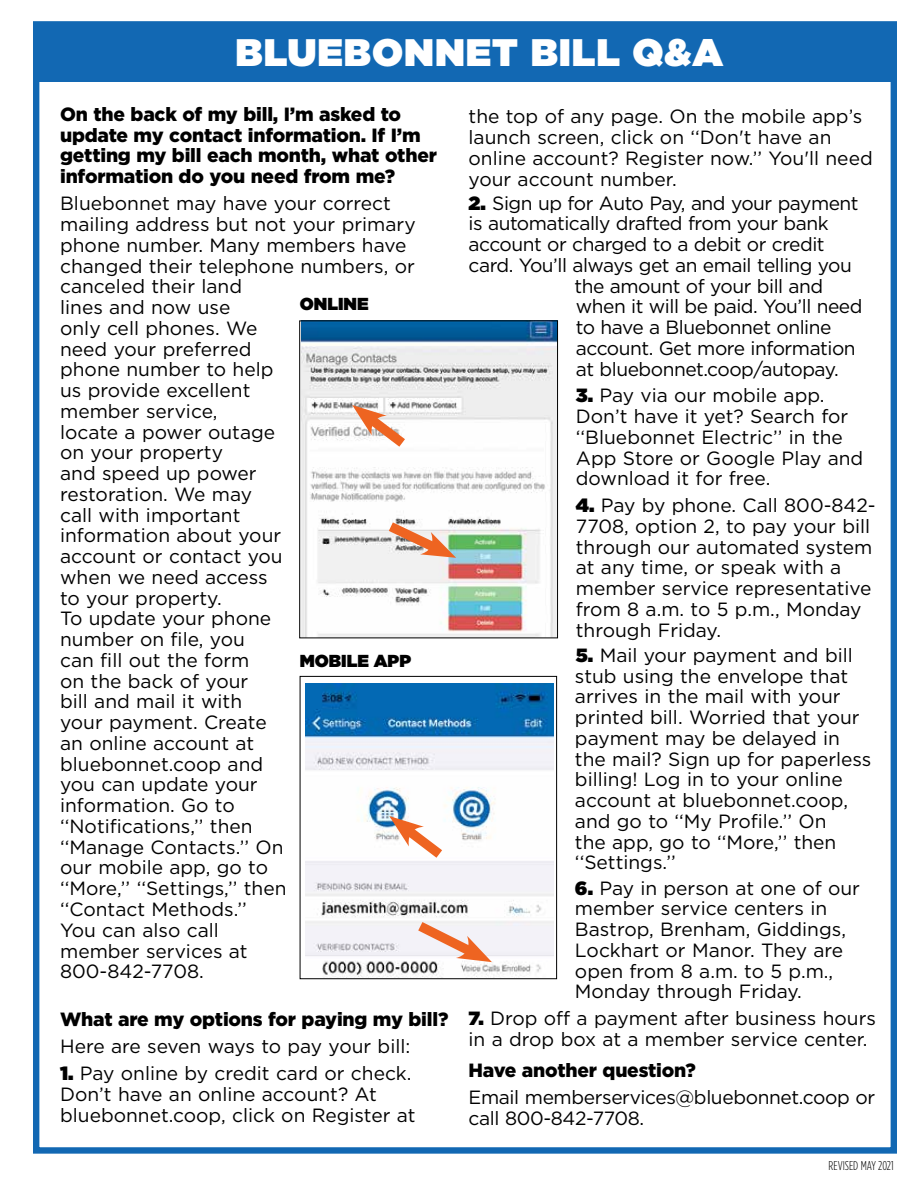
<style>
.page{position:relative;width:918px;height:1188px;background:#fff}
.page>*{position:absolute;margin:0;border:0;box-sizing:border-box;transform-origin:0 0}
.t1{font:900 38.4px "Gotham";letter-spacing:.025em;color:#fff}
.t2{font:19.2px/20.7px "Gotham";color:#000}
.t3{font:19.2px "Gotham";letter-spacing:-.025em;color:#000}
.t4{font:900 19.2px/20.7px "Gotham";letter-spacing:-.01em;color:#000}
.t5{font:19.2px/20.7px "Gotham";letter-spacing:-.02em;color:#000}
.t6{font:900 17.4px "Gotham";color:#000}
.t7{font:300 12.75px "Gotham Condensed";color:#000}
.s1{font-weight:900}
</style>
<div class="page">
<div style="left:33px;top:21px;width:864px;height:1133px;border:6px solid #1268b3"></div>
<div style="left:38px;top:24px;width:856px;height:58px;background:#1268b3"></div>
<img style="left:302px;top:322px;width:254px;height:314px">
<div style="left:299px;top:320px;width:259px;height:318px;border:1px solid #000"></div>
<svg style="left:378px;top:514px;width:78px;height:48px"></svg>
<img style="left:306px;top:683px;width:248px;height:294px">
<div style="left:300px;top:676px;width:257px;height:303px;border:1px solid #000"></div>
<svg style="left:389px;top:815px;width:63px;height:52px"></svg>
<svg style="left:408px;top:914px;width:84px;height:52px"></svg>
<svg style="left:352px;top:404px;width:63px;height:52px"></svg>
<h1 class="t1" style="left:236px;top:25px;width:489px">BLUEBONNET BILL Q&amp;A</h1>
<p class="t4" style="left:60px;top:104px;width:378px">On the back of my bill, I’m asked to update my contact information. If I’m getting my bill each month, what other information do you need from me?</p>
<p class="t2" style="left:60px;top:193px;width:357px">Bluebonnet may have your correct mailing address but not your primary phone number. Many members have changed their telephone numbers, or canceled their land<br>lines and now use<br>only cell phones. We<br>need your preferred<br>phone number to help<br>us provide excellent<br>member service,<br>locate a power outage<br>on your property<br>and speed up power<br>restoration. We may<br>call with important<br>information about your<br>account or contact you<br>when we need access<br>to your property.<br>To update your phone<br>number on file, you<br>can fill out the form<br>on the back of your<br>bill and mail it with<br>your payment. Create<br>an online account at bluebonnet.coop and<br>you can update your<br>information. Go to<br>‘‘Notifications,’’ then<br>‘‘Manage Contacts.’’ On<br>our mobile app, go to<br>‘‘More,’’ ‘‘Settings,’’ then<br>‘‘Contact Methods.’’<br>You can also call<br>member services at<br>800-842-7708.</p>
<p class="t4" style="left:60px;top:1009px;width:390px">What are my options for paying my bill?</p>
<p class="t2" style="left:60px;top:1036px;width:352px">Here are seven ways to pay your bill:</p>
<p class="t2" style="left:60px;top:1063px;width:357px"><span class="s1">1.</span> Pay online by credit card or check.<br>Don’t have an online account? At bluebonnet.coop, click on Register at</p>
<p class="t6" style="left:300px;top:291px;width:70px">ONLINE</p>
<p class="t6" style="left:300px;top:648px;width:113px">MOBILE APP</p>
<p class="t2" style="left:469px;top:106px;width:406px">the top of any page. On the mobile app’s launch screen, click on ‘‘Don't have an online account? Register now.’’ You'll need your account number.</p>
<p class="t3" style="left:469px;top:190px;width:392px"><span class="s1">2.</span> Sign up for Auto Pay, and your payment</p>
<p class="t3" style="left:469px;top:211px;width:362px">is automatically drafted from your bank</p>
<p class="t3" style="left:469px;top:232px;width:358px">account or charged to a debit or credit</p>
<p class="t3" style="left:469px;top:253px;width:385px">card. You’ll always get an email telling you</p>
<p class="t3" style="left:575px;top:273px;width:250px">the amount of your bill and</p>
<p class="t3" style="left:576px;top:294px;width:288px">when it will be paid. You’ll need</p>
<p class="t3" style="left:576px;top:315px;width:257px">to have a Bluebonnet online</p>
<p class="t3" style="left:576px;top:336px;width:281px">account. Get more information</p>
<p class="t3" style="left:576px;top:357px;width:264px">at bluebonnet.coop/autopay.</p>
<p class="t2" style="left:576px;top:385px;width:289px"><span class="s1">3.</span> Pay via our mobile app.<br>Don’t have it yet? Search for ‘‘Bluebonnet Electric’’ in the<br>App Store or Google Play and download it for free.</p>
<p class="t2" style="left:576px;top:495px;width:301px"><span class="s1">4.</span> Pay by phone. Call 800-842-<br>7708, option 2, to pay your bill through our automated system at any time, or speak with a member service representative from 8 a.m. to 5 p.m., Monday through Friday.</p>
<p class="t2" style="left:575px;top:644px;width:298px"><span class="s1">5.</span> Mail your payment and bill stub using the envelope that arrives in the mail with your printed bill. Worried that your payment may be delayed in the mail? Sign up for paperless billing! Log in to your online account at bluebonnet.coop, and go to ‘‘My Profile.’’ On<br>the app, go to ‘‘More,’’ then ‘‘Settings.’’</p>
<p class="t2" style="left:575px;top:877px;width:287px"><span class="s1">6.</span> Pay in person at one of our member service centers in<br>Bastrop, Brenham, Giddings,<br>Lockhart or Manor. They are open from 8 a.m. to 5 p.m.,<br>Monday through Friday.</p>
<p class="t2" style="left:469px;top:1008px;width:409px"><span class="s1">7.</span> Drop off a payment after business hours in a drop box at a member service center.</p>
<p class="t4" style="left:469px;top:1060px;width:229px">Have another question?</p>
<p class="t5" style="left:469px;top:1087px;width:408px">Email memberservices@bluebonnet.coop or call 800-842-7708.</p>
<p class="t7" style="left:829px;top:1158px;width:67px">REVISED MAY 2021</p>
</div>
